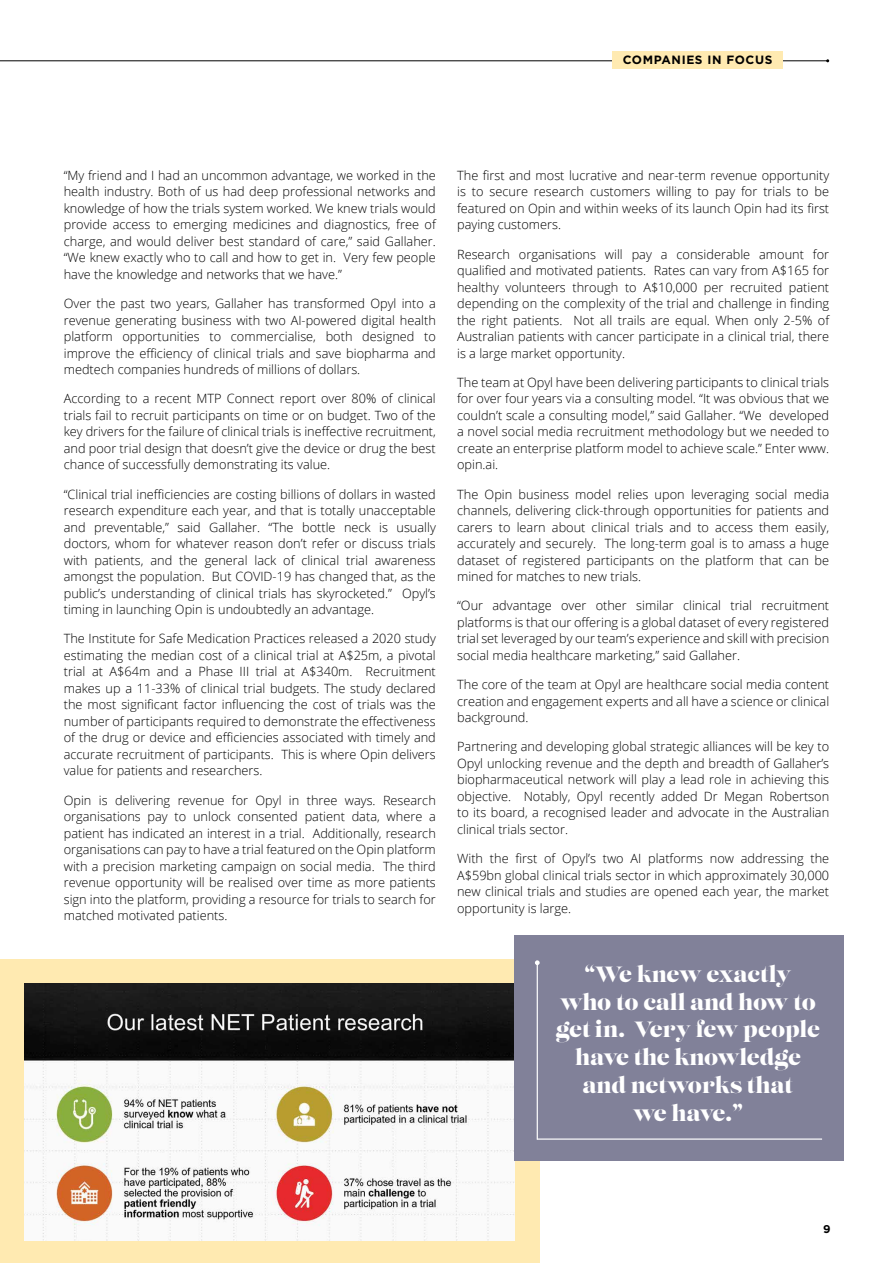
<style>
.page{position:relative;width:893px;height:1263px;background:#fff}
.page>*{position:absolute;margin:0;border:0;box-sizing:border-box;transform-origin:0 0}
.t1{font:22.05px/27.8px "Lust";letter-spacing:-.015em;color:#fff;text-align:center}
.t2{font:300 12.75px/16.5px "Open Sans";color:#000;text-align:justify}
.t3{font:700 12px "Gotham";letter-spacing:.05em;color:#000}
.t4{font:700 11.25px "Gotham";color:#000}
</style>
<div class="page">
<hr style="left:0;top:60px;width:828px;height:1px;background:#000">
<div style="left:612px;top:52px;width:171px;height:17px;background:#ffeab1"></div>
<div style="left:0;top:959px;width:539px;height:304px;background:#ffeab1"></div>
<img style="left:24px;top:983px;width:491px;height:257px">
<div style="left:515px;top:935px;width:329px;height:226px;background:#818199"></div>
<hr style="left:537px;top:963px;width:1px;height:177px;background:#fff">
<svg style="left:535px;top:960px;width:5px;height:5px"></svg>
<hr style="left:537px;top:1138px;width:285px;height:2px;background:#fff">
<p class="t3" style="left:623px;top:52px;width:151px">COMPANIES IN FOCUS</p>
<p class="t2" style="left:64px;top:167px;width:374px">“My friend and I had an uncommon advantage, we worked in the health industry. Both of us had deep professional networks and knowledge of how the trials system worked. We knew trials would provide access to emerging medicines and diagnostics, free of charge, and would deliver best standard of care,” said Gallaher. “We knew exactly who to call and how to get in. Very few people have the knowledge and networks that we have.”</p>
<p class="t2" style="left:64px;top:295px;width:374px">Over the past two years, Gallaher has transformed Opyl into a revenue generating business with two AI-powered digital health platform opportunities to commercialise, both designed to improve the efficiency of clinical trials and save biopharma and medtech companies hundreds of millions of dollars.</p>
<p class="t2" style="left:64px;top:390px;width:374px">According to a recent MTP Connect report over 80% of clinical trials fail to recruit participants on time or on budget. Two of the key drivers for the failure of clinical trials is ineffective recruitment, and poor trial design that doesn’t give the device or drug the best chance of successfully demonstrating its value.</p>
<p class="t2" style="left:64px;top:485px;width:374px">“Clinical trial inefficiencies are costing billions of dollars in wasted research expenditure each year, and that is totally unacceptable and preventable,” said Gallaher. “The bottle neck is usually doctors, whom for whatever reason don’t refer or discuss trials with patients, and the general lack of clinical trial awareness amongst the population. But COVID-19 has changed that, as the public’s understanding of clinical trials has skyrocketed.” Opyl’s timing in launching Opin is undoubtedly an advantage.</p>
<p class="t2" style="left:64px;top:630px;width:374px">The Institute for Safe Medication Practices released a 2020 study estimating the median cost of a clinical trial at A$25m, a pivotal trial at A$64m and a Phase III trial at A$340m. Recruitment makes up a 11-33% of clinical trial budgets. The study declared the most significant factor influencing the cost of trials was the number of participants required to demonstrate the effectiveness of the drug or device and efficiencies associated with timely and accurate recruitment of participants. This is where Opin delivers value for patients and researchers.</p>
<p class="t2" style="left:64px;top:791px;width:374px">Opin is delivering revenue for Opyl in three ways. Research organisations pay to unlock consented patient data, where a patient has indicated an interest in a trial. Additionally, research organisations can pay to have a trial featured on the Opin platform with a precision marketing campaign on social media. The third revenue opportunity will be realised over time as more patients sign into the platform, providing a resource for trials to search for matched motivated patients.</p>
<p class="t2" style="left:457px;top:167px;width:374px">The first and most lucrative and near-term revenue opportunity is to secure research customers willing to pay for trials to be featured on Opin and within weeks of its launch Opin had its first paying customers.</p>
<p class="t2" style="left:457px;top:245px;width:374px">Research organisations will pay a considerable amount for qualified and motivated patients. Rates can vary from A$165 for healthy volunteers through to A$10,000 per recruited patient depending on the complexity of the trial and challenge in finding the right patients. Not all trails are equal. When only 2-5% of Australian patients with cancer participate in a clinical trial, there is a large market opportunity.</p>
<p class="t2" style="left:457px;top:374px;width:374px">The team at Opyl have been delivering participants to clinical trials for over four years via a consulting model. “It was obvious that we couldn’t scale a consulting model,” said Gallaher. “We developed a novel social media recruitment methodology but we needed to create an enterprise platform model to achieve scale.” Enter www. opin.ai.</p>
<p class="t2" style="left:457px;top:485px;width:374px">The Opin business model relies upon leveraging social media channels, delivering click-through opportunities for patients and carers to learn about clinical trials and to access them easily, accurately and securely. The long-term goal is to amass a huge dataset of registered participants on the platform that can be mined for matches to new trials.</p>
<p class="t2" style="left:457px;top:597px;width:374px">“Our advantage over other similar clinical trial recruitment platforms is that our offering is a global dataset of every registered trial set leveraged by our team’s experience and skill with precision social media healthcare marketing,” said Gallaher.</p>
<p class="t2" style="left:457px;top:676px;width:374px">The core of the team at Opyl are healthcare social media content creation and engagement experts and all have a science or clinical background.</p>
<p class="t2" style="left:457px;top:738px;width:374px">Partnering and developing global strategic alliances will be key to Opyl unlocking revenue and the depth and breadth of Gallaher’s biopharmaceutical network will play a lead role in achieving this objective. Notably, Opyl recently added Dr Megan Robertson to its board, a recognised leader and advocate in the Australian clinical trials sector.</p>
<p class="t2" style="left:457px;top:850px;width:374px">With the first of Opyl’s two AI platforms now addressing the A$59bn global clinical trials sector in which approximately 30,000 new clinical trials and studies are opened each year, the market opportunity is large.</p>
<h1 class="t1" style="left:556px;top:961px;width:266px">“We knew exactly<br>who to call and how to get in. Very few people have the knowledge and networks that<br>we have.”</h1>
<p class="t4" style="left:823px;top:1221px;width:9px">9</p>
</div>
